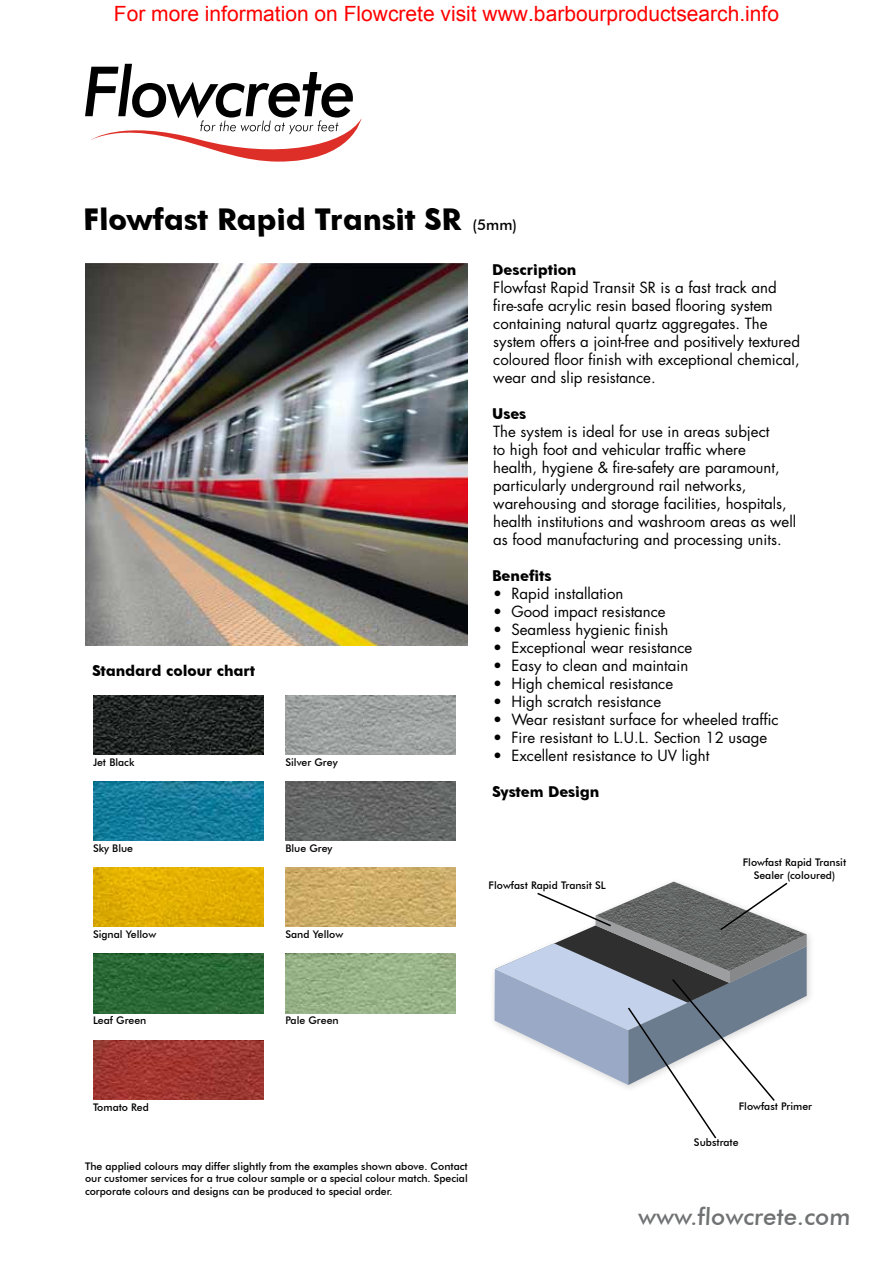
<style>
.page{position:relative;width:893px;height:1263px;background:#fff}
.page>*{position:absolute;margin:0;border:0;box-sizing:border-box;transform-origin:0 0}
.t1{font:italic 700 30px "Futura BT";color:#000}
.t2{font:500 24px "Futura BT";color:#707172}
.t3{font:21px "Arial";color:#f00}
.t4{font:15px/18px "Futura Std";color:#000}
.t5{font:italic 700 15px "Futura BT";color:#000}
.t6{font:500 10.5px/12.6px "Futura BT";color:#000;text-align:justify}
.s1{font-weight:500;font-style:normal;font-size:15px}
</style>
<div class="page">
<img style="left:285px;top:953px;width:170px;height:60px">
<img style="left:285px;top:867px;width:170px;height:60px">
<img style="left:93px;top:781px;width:170px;height:60px">
<img style="left:285px;top:695px;width:170px;height:60px">
<img style="left:93px;top:695px;width:170px;height:60px">
<svg style="left:85px;top:64px;width:276px;height:98px"></svg>
<img style="left:85px;top:263px;width:383px;height:383px">
<svg style="left:494px;top:881px;width:313px;height:258px"></svg>
<img style="left:93px;top:953px;width:170px;height:60px">
<img style="left:93px;top:867px;width:170px;height:60px">
<img style="left:285px;top:781px;width:170px;height:60px">
<img style="left:93px;top:1040px;width:170px;height:59px">
<h3 class="t3" style="left:114px;top:0;width:667px">For more information on Flowcrete visit www.barbourproductsearch.info</h3>
<h1 class="t1" style="left:85px;top:201px;width:433px">Flowfast Rapid Transit SR <span class="s1">( 5 m m )</span></h1>
<p class="t5" style="left:493px;top:260px;width:89px">Description</p>
<p class="t4" style="left:493px;top:278px;width:308px">Flowfast Rapid Transit SR is a fast track and fire-safe acrylic resin based flooring system containing natural quartz aggregates. The system offers a joint-free and positively textured coloured floor finish with exceptional chemical, wear and slip resistance.</p>
<p class="t5" style="left:493px;top:404px;width:39px">Uses</p>
<p class="t4" style="left:493px;top:422px;width:304px">The system is ideal for use in areas subject<br>to high foot and vehicular traffic where<br>health, hygiene &amp; fire-safety are paramount, particularly underground rail networks, warehousing and storage facilities, hospitals, health institutions and washroom areas as well as food manufacturing and processing units.</p>
<p class="t5" style="left:493px;top:566px;width:64px">Benefits</p>
<p class="t4" style="left:493px;top:584px;width:132px">• Rapid installation</p>
<p class="t4" style="left:493px;top:602px;width:174px">• Good impact resistance</p>
<p class="t4" style="left:493px;top:620px;width:177px">• Seamless hygienic finish</p>
<p class="t4" style="left:493px;top:638px;width:201px">• Exceptional wear resistance</p>
<p class="t4" style="left:493px;top:656px;width:197px">• Easy to clean and maintain</p>
<p class="t4" style="left:493px;top:674px;width:181px">• High chemical resistance</p>
<p class="t4" style="left:493px;top:692px;width:169px">• High scratch resistance</p>
<p class="t4" style="left:493px;top:710px;width:287px">• Wear resistant surface for wheeled traffic</p>
<p class="t4" style="left:493px;top:728px;width:276px">• Fire resistant to L.U.L. Section 12 usage</p>
<p class="t4" style="left:493px;top:746px;width:218px">• Excellent resistance to UV light</p>
<p class="t5" style="left:493px;top:782px;width:112px">System Design</p>
<p class="t5" style="left:93px;top:662px;width:168px">Standard colour chart</p>
<p class="t6" style="left:93px;top:756px;width:43px">Jet Black</p>
<p class="t6" style="left:285px;top:756px;width:54px">Silver Grey</p>
<p class="t6" style="left:93px;top:842px;width:42px">Sky Blue</p>
<p class="t6" style="left:285px;top:842px;width:49px">Blue Grey</p>
<p class="t6" style="left:489px;top:878px;width:119px">Flowfast Rapid Transit SL</p>
<p class="t6" style="left:93px;top:928px;width:65px">Signal Yellow</p>
<p class="t6" style="left:285px;top:928px;width:59px">Sand Yellow</p>
<p class="t6" style="left:93px;top:1014px;width:55px">Leaf Green</p>
<p class="t6" style="left:285px;top:1014px;width:55px">Pale Green</p>
<p class="t6" style="left:93px;top:1101px;width:57px">Tomato Red</p>
<p class="t6" style="left:85px;top:1159px;width:384px">The applied colours may differ slightly from the examples shown above. Contact our customer services for a true colour sample or a special colour match. Special corporate colours and designs can be produced to special order.</p>
<p class="t6" style="left:743px;top:856px;width:105px;text-align:center">Flowfast Rapid Transit<br>Sealer (coloured)</p>
<p class="t6" style="left:739px;top:1100px;width:75px">Flowfast Primer</p>
<p class="t6" style="left:694px;top:1136px;width:46px">Substrate</p>
<h2 class="t2" style="left:638px;top:1202px;width:215px">www.flowcrete.com</h2>
</div>
